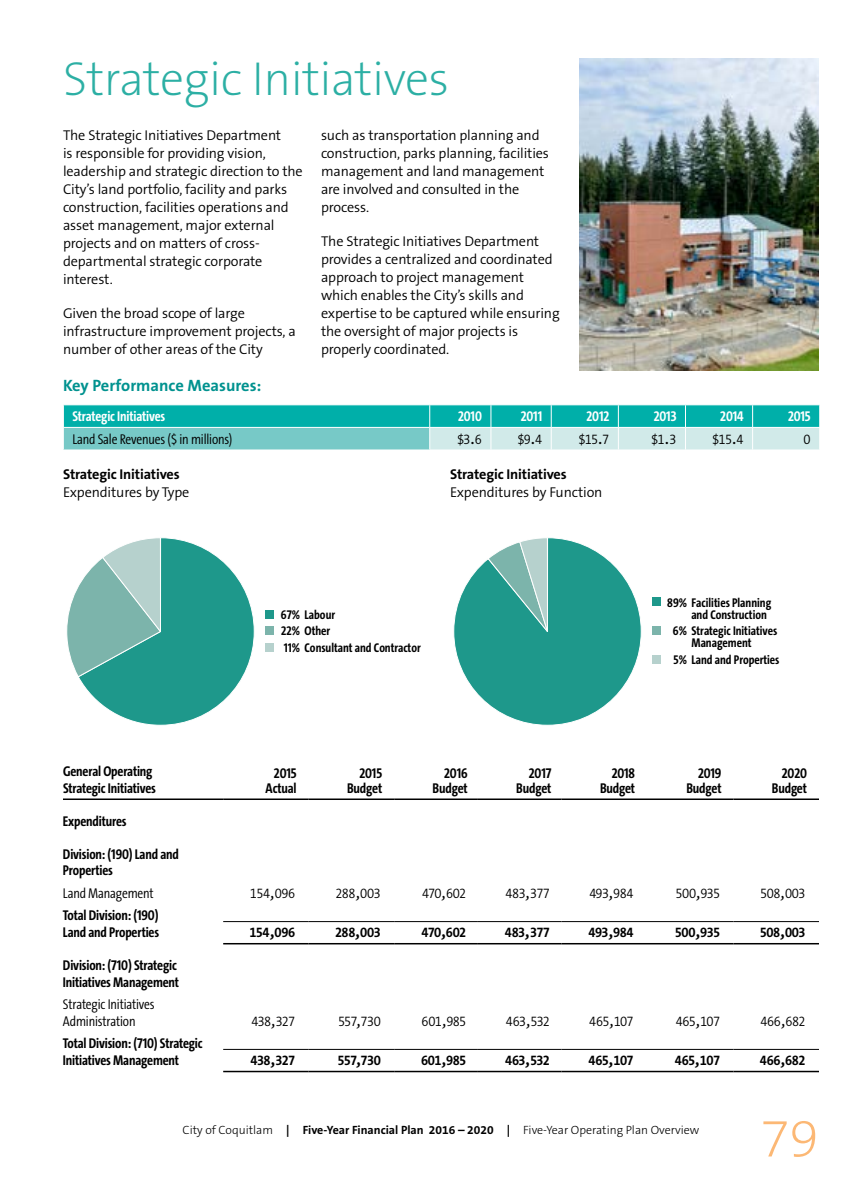
<style>
.page{position:relative;width:864px;height:1188px;background:#fff}
.page>*{position:absolute;margin:0;border:0;box-sizing:border-box;transform-origin:0 0}
.t1{font:200 54px "The Sans B2";color:#fcb875}
.t2{font:200 48px "The Sans B2";letter-spacing:-.01em;color:#2cafa4}
.t3{font:700 16.5px "The Sans B7";color:#00928f}
.t4{font:300 14.25px/18px "The Sans B4";letter-spacing:-.01em;color:#000}
.t5{font:700 14.25px/15px "The Sans Cd LF7";letter-spacing:-.01em;color:#000;text-align:right}
.t6{font:300 14.25px "The Sans Mono Cd W4";letter-spacing:-.045em;color:#000}
.t7{font:700 14.25px "The Sans Mono Cd W7";letter-spacing:-.04em;color:#000}
.t8{font:300 14.25px/16.5px "The Sans Cd LF4";letter-spacing:-.01em;color:#000}
.t9{font:700 14.25px "The Sans Cd LF7";letter-spacing:-.01em;color:#fff}
.t10{font:700 14.25px "The Sans B7";letter-spacing:-.01em;color:#000}
.t11{font:700 12.75px/16.5px "The Sans Cd LF7";color:#010101}
.t12{font:300 12px "The Sans B3";color:#000}
.s1{font-family:"The Sans B7";font-weight:700}
</style>
<div class="page">
<hr style="left:63px;top:799px;width:160px;height:1px;background:#000">
<hr style="left:223px;top:799px;width:86px;height:1px;background:#000">
<hr style="left:309px;top:799px;width:85px;height:1px;background:#000">
<hr style="left:394px;top:799px;width:84px;height:1px;background:#000">
<hr style="left:478px;top:799px;width:84px;height:1px;background:#000">
<hr style="left:562px;top:799px;width:86px;height:1px;background:#000">
<hr style="left:648px;top:799px;width:86px;height:1px;background:#000">
<hr style="left:734px;top:799px;width:85px;height:1px;background:#000">
<hr style="left:223px;top:921px;width:86px;height:1px;background:#000">
<hr style="left:223px;top:943px;width:86px;height:1px;background:#000">
<hr style="left:309px;top:921px;width:85px;height:1px;background:#000">
<hr style="left:309px;top:943px;width:85px;height:1px;background:#000">
<hr style="left:394px;top:921px;width:84px;height:1px;background:#000">
<hr style="left:394px;top:943px;width:84px;height:1px;background:#000">
<hr style="left:478px;top:921px;width:84px;height:1px;background:#000">
<hr style="left:478px;top:943px;width:84px;height:1px;background:#000">
<hr style="left:562px;top:921px;width:86px;height:1px;background:#000">
<hr style="left:562px;top:943px;width:86px;height:1px;background:#000">
<hr style="left:648px;top:921px;width:86px;height:1px;background:#000">
<hr style="left:648px;top:943px;width:86px;height:1px;background:#000">
<hr style="left:734px;top:921px;width:85px;height:1px;background:#000">
<hr style="left:734px;top:943px;width:85px;height:1px;background:#000">
<hr style="left:223px;top:1049px;width:86px;height:1px;background:#000">
<hr style="left:223px;top:1071px;width:86px;height:1px;background:#000">
<hr style="left:309px;top:1049px;width:85px;height:1px;background:#000">
<hr style="left:309px;top:1071px;width:85px;height:1px;background:#000">
<hr style="left:394px;top:1049px;width:84px;height:1px;background:#000">
<hr style="left:394px;top:1071px;width:84px;height:1px;background:#000">
<hr style="left:478px;top:1049px;width:84px;height:1px;background:#000">
<hr style="left:478px;top:1071px;width:84px;height:1px;background:#000">
<hr style="left:562px;top:1049px;width:86px;height:1px;background:#000">
<hr style="left:562px;top:1071px;width:86px;height:1px;background:#000">
<hr style="left:648px;top:1049px;width:86px;height:1px;background:#000">
<hr style="left:648px;top:1071px;width:86px;height:1px;background:#000">
<hr style="left:734px;top:1049px;width:85px;height:1px;background:#000">
<hr style="left:734px;top:1071px;width:85px;height:1px;background:#000">
<svg style="left:67px;top:537px;width:188px;height:189px"></svg>
<div style="left:265px;top:610px;width:9px;height:9px;background:#1e988b"></div>
<div style="left:265px;top:626px;width:9px;height:9px;background:#7cb4ab"></div>
<div style="left:265px;top:643px;width:9px;height:9px;background:#b6d1cd"></div>
<svg style="left:453px;top:537px;width:189px;height:189px"></svg>
<div style="left:652px;top:597px;width:9px;height:9px;background:#1e988b"></div>
<div style="left:652px;top:626px;width:9px;height:9px;background:#7cb4ab"></div>
<div style="left:652px;top:655px;width:9px;height:9px;background:#b6d1cd"></div>
<svg style="left:63px;top:405px;width:757px;height:45px;background:#5bc7c3"></svg>
<img style="left:579px;top:58px;width:240px;height:313px">
<h2 class="t2" style="left:63px;top:54px;width:388px">Strategic Initiatives</h2>
<p class="t4" style="left:63px;top:127px;width:241px">The Strategic Initiatives Department<br>is responsible for providing vision, leadership and strategic direction to the City’s land portfolio, facility and parks construction, facilities operations and asset management, major external projects and on matters of cross&shy;departmental strategic corporate interest.</p>
<p class="t4" style="left:63px;top:305px;width:234px">Given the broad scope of large infrastructure improvement projects, a number of other areas of the City</p>
<p class="t4" style="left:321px;top:127px;width:230px">such as transportation planning and construction, parks planning, facilities management and land management are involved and consulted in the process.</p>
<p class="t4" style="left:321px;top:233px;width:240px">The Strategic Initiatives Department provides a centralized and coordinated approach to project management which enables the City’s skills and expertise to be captured while ensuring the oversight of major projects is properly coordinated.</p>
<p class="t3" style="left:63px;top:377px;width:200px">Key Performance Measures:</p>
<p class="t9" style="left:72px;top:409px;width:94px">Strategic Initiatives</p>
<p class="t9" style="left:458px;top:409px;width:25px">2010</p>
<p class="t9" style="left:521px;top:409px;width:23px">2011</p>
<p class="t9" style="left:587px;top:409px;width:24px">2012</p>
<p class="t9" style="left:654px;top:409px;width:24px">2013</p>
<p class="t9" style="left:720px;top:409px;width:25px">2014</p>
<p class="t9" style="left:788px;top:409px;width:24px">2015</p>
<p class="t8" style="left:72px;top:432px;width:162px">Land Sale Revenues ($ in millions)</p>
<p class="t6" style="left:457px;top:431px;width:26px">$3.6</p>
<p class="t6" style="left:518px;top:431px;width:26px">$9.4</p>
<p class="t6" style="left:578px;top:431px;width:32px">$15.7</p>
<p class="t6" style="left:651px;top:431px;width:27px">$1.3</p>
<p class="t6" style="left:712px;top:431px;width:33px">$15.4</p>
<p class="t6" style="left:804px;top:431px;width:9px">0</p>
<p class="t10" style="left:63px;top:467px;width:118px">Strategic Initiatives</p>
<p class="t10" style="left:450px;top:467px;width:118px">Strategic Initiatives</p>
<p class="t4" style="left:63px;top:484px;width:128px">Expenditures by Type</p>
<p class="t4" style="left:450px;top:484px;width:154px">Expenditures by Function</p>
<p class="t11" style="left:281px;top:607px;width:141px">67% Labour<br>22% Other<br>11% Consultant and Contractor</p>
<p class="t11" style="left:692px;top:597px;width:81px;line-height:12px;text-indent:-24px">89% Facilities Planning and Construction</p>
<p class="t11" style="left:673px;top:625px;width:106px;line-height:12px;text-align:center">6% Strategic Initiatives<br>Management</p>
<p class="t11" style="left:674px;top:652px;width:107px">5% Land and Properties</p>
<p class="t5" style="left:63px;top:764px;width:94px;line-height:16.5px;text-align:left">General Operating<br>Strategic Initiatives</p>
<p class="t5" style="left:266px;top:766px;width:33px;text-align:center">2015<br>Actual</p>
<p class="t5" style="left:347px;top:766px;width:37px">2015<br>Budget</p>
<p class="t5" style="left:433px;top:766px;width:37px">2016<br>Budget</p>
<p class="t5" style="left:516px;top:766px;width:37px">2017<br>Budget</p>
<p class="t5" style="left:600px;top:766px;width:37px">2018<br>Budget</p>
<p class="t5" style="left:686px;top:766px;width:37px">2019<br>Budget</p>
<p class="t5" style="left:772px;top:766px;width:37px">2020<br>Budget</p>
<p class="t5" style="left:63px;top:814px;width:65px">Expenditures</p>
<p class="t5" style="left:63px;top:846px;width:117px;line-height:16.5px;text-align:left">Division: (190) Land and<br>Properties</p>
<p class="t8" style="left:63px;top:886px;width:92px">Land Management</p>
<p class="t6" style="left:250px;top:885px;width:47px">154,096</p>
<p class="t6" style="left:336px;top:885px;width:47px">288,003</p>
<p class="t6" style="left:422px;top:885px;width:46px">470,602</p>
<p class="t6" style="left:505px;top:885px;width:46px">483,377</p>
<p class="t6" style="left:589px;top:885px;width:46px">493,984</p>
<p class="t6" style="left:676px;top:885px;width:46px">500,935</p>
<p class="t6" style="left:760px;top:885px;width:47px">508,003</p>
<p class="t5" style="left:63px;top:908px;width:98px;line-height:16.5px;text-align:left">Total Division: (190)<br>Land and Properties</p>
<p class="t7" style="left:249px;top:924px;width:47px">154,096</p>
<p class="t7" style="left:335px;top:924px;width:47px">288,003</p>
<p class="t7" style="left:422px;top:924px;width:46px">470,602</p>
<p class="t7" style="left:505px;top:924px;width:47px">483,377</p>
<p class="t7" style="left:589px;top:924px;width:47px">493,984</p>
<p class="t7" style="left:675px;top:924px;width:47px">500,935</p>
<p class="t7" style="left:760px;top:924px;width:47px">508,003</p>
<p class="t5" style="left:63px;top:958px;width:118px;line-height:16.5px;text-align:left">Division: (710) Strategic<br>Initiatives Management</p>
<p class="t8" style="left:63px;top:997px;width:93px">Strategic Initiatives<br>Administration</p>
<p class="t5" style="left:63px;top:1036px;width:141px;line-height:16.5px;text-align:left">Total Division: (710) Strategic<br>Initiatives Management</p>
<p class="t6" style="left:251px;top:1013px;width:45px">438,327</p>
<p class="t6" style="left:338px;top:1013px;width:44px">557,730</p>
<p class="t6" style="left:422px;top:1013px;width:46px">601,985</p>
<p class="t6" style="left:506px;top:1013px;width:46px">463,532</p>
<p class="t6" style="left:589px;top:1013px;width:46px">465,107</p>
<p class="t6" style="left:676px;top:1013px;width:46px">465,107</p>
<p class="t6" style="left:760px;top:1013px;width:47px">466,682</p>
<p class="t7" style="left:250px;top:1052px;width:46px">438,327</p>
<p class="t7" style="left:338px;top:1052px;width:45px">557,730</p>
<p class="t7" style="left:421px;top:1052px;width:47px">601,985</p>
<p class="t7" style="left:505px;top:1052px;width:46px">463,532</p>
<p class="t7" style="left:589px;top:1052px;width:47px">465,107</p>
<p class="t7" style="left:675px;top:1052px;width:47px">465,107</p>
<p class="t7" style="left:760px;top:1052px;width:47px">466,682</p>
<p class="t12" style="left:183px;top:1124px;width:518px">City of Coquitlam <span class="s1">| Five-Year Financial Plan 2016 – 2020 |</span> Five-Year Operating Plan Overview</p>
<h1 class="t1" style="left:760px;top:1111px;width:60px">79</h1>
</div>
